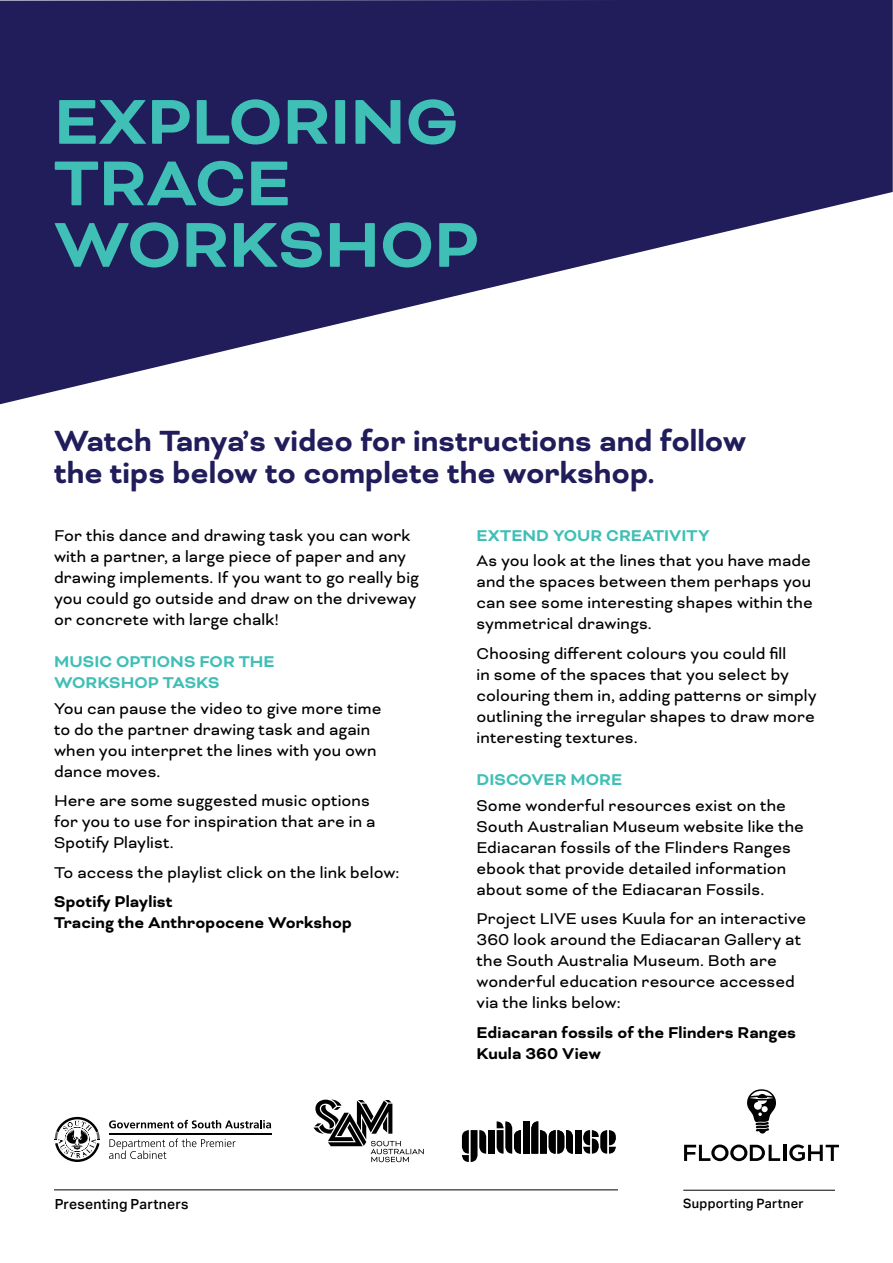
<style>
.page{position:relative;width:893px;height:1263px;background:#fff}
.page>*{position:absolute;margin:0;border:0;box-sizing:border-box;transform-origin:0 0}
.t1{font:700 72.9px/61.5px "Bicyclette";color:#3fbfb6}
.t2{font:700 33.6px/31.5px "Bicyclette";color:#201d5a}
.t3{font:18px/21px "Bicyclette";letter-spacing:.005em;color:#000}
.t4{font:700 18px/21px "Bicyclette";letter-spacing:.005em;color:#000}
.t5{font:700 18px/21px "Bicyclette";letter-spacing:.005em;color:#3fbfb6}
.t6{font:500 13.95px "Aktiv Grotesk";letter-spacing:.02em;color:#000}
.t7{font:500 12.9px "Aktiv Grotesk";letter-spacing:.02em;color:#000}
</style>
<div class="page">
<svg style="left:0;top:0;width:893px;height:404px;fill:#201d5a"></svg>
<svg style="left:314px;top:1099px;width:110px;height:63px"></svg>
<hr style="left:109px;top:1133px;width:162px;height:2px;background:#000">
<svg style="left:109px;top:1138px;width:126px;height:21px"></svg>
<svg style="left:109px;top:1120px;width:162px;height:8px"></svg>
<svg style="left:55px;top:1117px;width:45px;height:45px"></svg>
<hr style="left:54px;top:1189px;width:564px;height:1px;background:#000">
<hr style="left:683px;top:1190px;width:152px;height:1px;background:#000">
<svg style="left:747px;top:1089px;width:29px;height:44px"></svg>
<svg style="left:684px;top:1144px;width:96px;height:17px"></svg>
<hr style="left:783px;top:1145px;width:3px;height:16px;background:#000">
<svg style="left:789px;top:1144px;width:50px;height:17px"></svg>
<div style="left:488px;top:1130px;width:7px;height:24px;background:#000"></div>
<svg style="left:462px;top:1130px;width:24px;height:32px"></svg>
<div style="left:523px;top:1121px;width:7px;height:33px;background:#000"></div>
<svg style="left:497px;top:1121px;width:24px;height:33px"></svg>
<div style="left:575px;top:1130px;width:7px;height:24px;background:#000"></div>
<svg style="left:531px;top:1121px;width:42px;height:33px"></svg>
<svg style="left:583px;top:1130px;width:33px;height:24px"></svg>
<h1 class="t1" style="left:54px;top:92px;width:426px">EXPLORING<br>TRACE<br>WORKSHOP</h1>
<h2 class="t2" style="left:54px;top:425px;width:694px">Watch Tanya’s video for instructions and follow the tips below to complete the workshop.</h2>
<p class="t3" style="left:54px;top:525px;width:366px">For this dance and drawing task you can work with a partner, a large piece of paper and any drawing implements. If you want to go really big you could go outside and draw on the driveway or concrete with large chalk!</p>
<p class="t5" style="left:54px;top:652px;width:222px">MUSIC OPTIONS FOR THE<br>WORKSHOP TASKS</p>
<p class="t3" style="left:54px;top:698px;width:329px">You can pause the video to give more time to do the partner drawing task and again when you interpret the lines with you own dance moves.</p>
<p class="t3" style="left:54px;top:790px;width:323px">Here are some suggested music options for you to use for inspiration that are in a<br>Spotify Playlist.</p>
<p class="t3" style="left:54px;top:862px;width:347px">To access the playlist click on the link below:</p>
<p class="t4" style="left:54px;top:891px;width:299px">Spotify Playlist<br>Tracing the Anthropocene Workshop</p>
<p class="t5" style="left:477px;top:525px;width:235px">EXTEND YOUR CREATIVITY</p>
<p class="t3" style="left:477px;top:550px;width:338px;text-align:justify">As you look at the lines that you have made and the spaces between them perhaps you can see some interesting shapes within the symmetrical drawings.</p>
<p class="t3" style="left:477px;top:643px;width:342px">Choosing different colours you could fill<br>in some of the spaces that you select by colouring them in, adding patterns or simply outlining the irregular shapes to draw more interesting textures.</p>
<p class="t5" style="left:477px;top:769px;width:147px">DISCOVER MORE</p>
<p class="t3" style="left:477px;top:794px;width:329px">Some wonderful resources exist on the South Australian Museum website like the Ediacaran fossils of the Flinders Ranges ebook that provide detailed information about some of the Ediacaran Fossils.</p>
<p class="t3" style="left:477px;top:908px;width:331px">Project LIVE uses Kuula for an interactive 360 look around the Ediacaran Gallery at the South Australia Museum. Both are wonderful education resource accessed via the links below:</p>
<p class="t4" style="left:477px;top:1022px;width:321px">Ediacaran fossils of the Flinders Ranges<br>Kuula 360 View</p>
<p class="t6" style="left:55px;top:1196px;width:135px">Presenting Partners</p>
<p class="t7" style="left:683px;top:1196px;width:122px">Supporting Partner</p>
</div>
